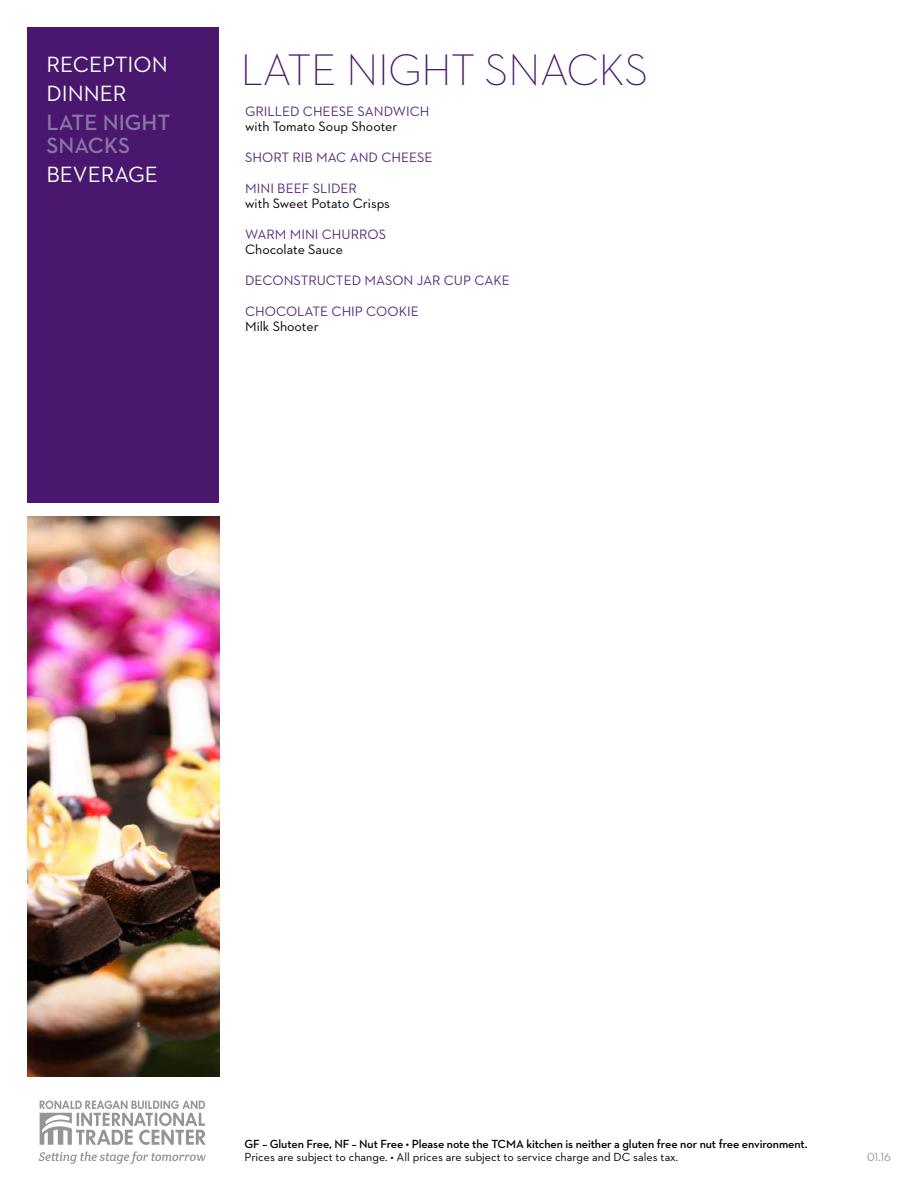
<style>
.page{position:relative;width:918px;height:1188px;background:#fff}
.page>*{position:absolute;margin:0;border:0;box-sizing:border-box;transform-origin:0 0}
.t1{font:300 45px "Neutraface 2 Display";color:#49176d}
.t2{font:22.5px/29.2px "Neutraface 2 Text";color:#fff}
.t3{font:600 22.5px/22.5px "Neutraface 2 Text";color:#8b75a6}
.t4{font:13.8px "Neutraface 2 Text";color:#552c77}
.t5{font:13.8px "Neutraface 2 Text";color:#000}
.t6{font:600 12px "Neutraface 2 Text";letter-spacing:-.01em;color:#000}
.t7{font:12px "Neutraface 2 Text";color:#000}
.t8{font:12px "Neutraface 2 Text";color:#939598}
</style>
<div class="page">
<svg style="left:40px;top:1101px;width:166px;height:44px"></svg>
<svg style="left:39px;top:1151px;width:167px;height:13px"></svg>
<div style="left:27px;top:27px;width:192px;height:475px;background:#49176d"></div>
<img style="left:27px;top:516px;width:192px;height:561px">
<h2 class="t2" style="left:46px;top:49px;width:123px">RECEPTION<br>DINNER</h2>
<h2 class="t3" style="left:46px;top:111px;width:125px">LATE NIGHT<br>SNACKS</h2>
<h2 class="t2" style="left:46px;top:159px;width:113px">BEVERAGE</h2>
<h1 class="t1" style="left:241px;top:46px;width:409px">LATE NIGHT SNACKS</h1>
<p class="t4" style="left:245px;top:103px;width:186px">GRILLED CHEESE SANDWICH</p>
<p class="t5" style="left:245px;top:118px;width:154px">with Tomato Soup Shooter</p>
<p class="t4" style="left:245px;top:149px;width:189px">SHORT RIB MAC AND CHEESE</p>
<p class="t4" style="left:245px;top:179px;width:113px">MINI BEEF SLIDER</p>
<p class="t5" style="left:245px;top:195px;width:146px">with Sweet Potato Crisps</p>
<p class="t4" style="left:245px;top:225px;width:142px">WARM MINI CHURROS</p>
<p class="t5" style="left:245px;top:241px;width:99px">Chocolate Sauce</p>
<p class="t4" style="left:245px;top:272px;width:266px">DECONSTRUCTED MASON JAR CUP CAKE</p>
<p class="t4" style="left:245px;top:302px;width:175px">CHOCOLATE CHIP COOKIE</p>
<p class="t5" style="left:245px;top:318px;width:75px">Milk Shooter</p>
<p class="t6" style="left:245px;top:1136px;width:564px">GF – Gluten Free, NF – Nut Free • Please note the TCMA kitchen is neither a gluten free nor nut free environment.</p>
<p class="t7" style="left:245px;top:1149px;width:435px">Prices are subject to change. • All prices are subject to service charge and DC sales tax.</p>
<p class="t8" style="left:867px;top:1149px;width:25px">01.16</p>
</div>
